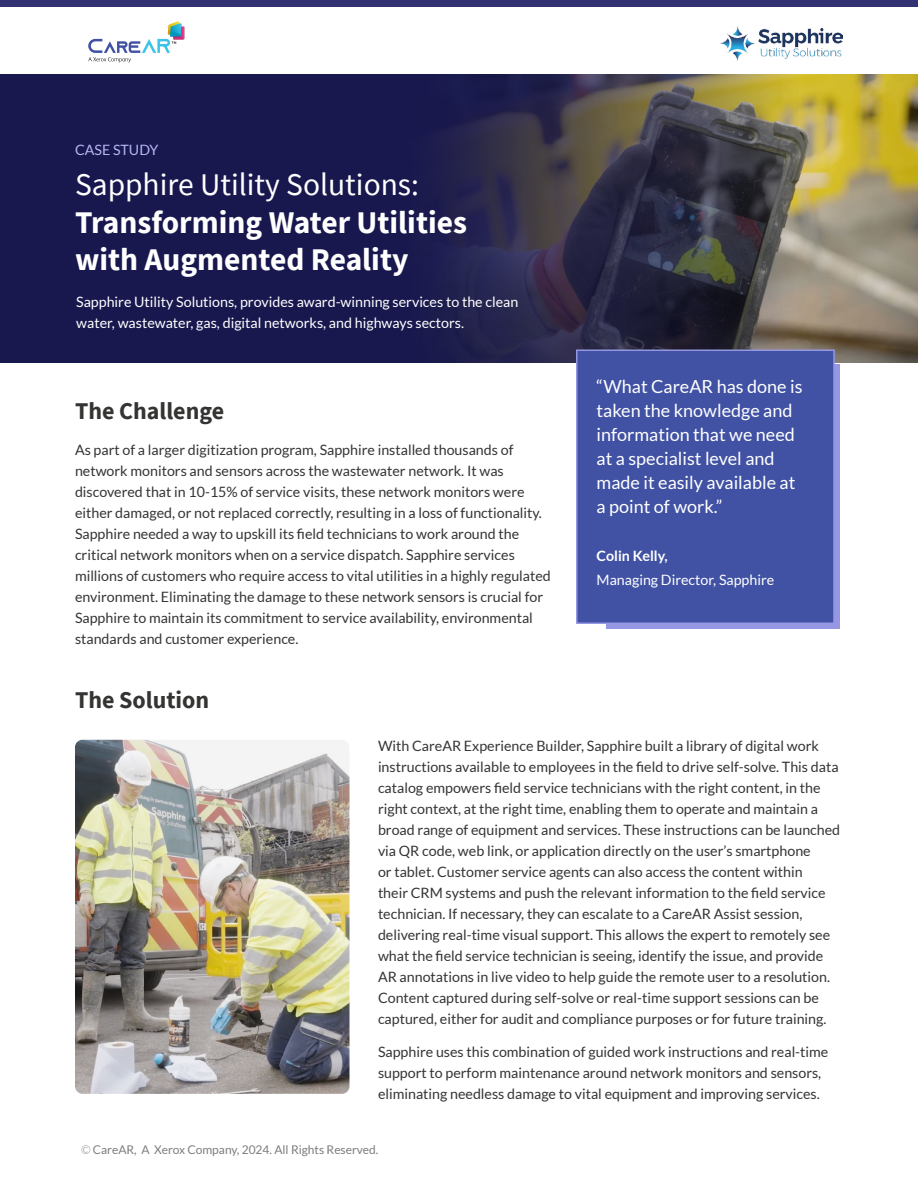
<style>
.page{position:relative;width:918px;height:1188px;background:#fff}
.page>*{position:absolute;margin:0;border:0;box-sizing:border-box;transform-origin:0 0}
.t1{font:700 31.5px/37.8px "Source Sans Pro";color:#fff}
.t2{font:31.5px "Source Sans Pro";color:#fff}
.t3{font:700 24px "Source Sans Pro";color:#343433}
.t4{font:18px/24px "Lato";color:#fff}
.t5{font:14.25px/21px "Lato";color:#343433}
.t6{font:14.25px/21px "Lato";color:#fff}
.t7{font:700 14.25px "Lato";color:#fff}
.t8{font:14.25px "Lato";color:#b6b7f2}
.t9{font:12px "Lato";color:#7d7d7d}
.s1{font-weight:300}
</style>
<div class="page">
<div style="left:0;top:0;width:918px;height:363px;background:#18184f"></div>
<img style="left:449px;top:74px;width:469px;height:289px">
<div style="left:0;top:0;width:918px;height:8px;background:#323273"></div>
<div style="left:606px;top:364px;width:234px;height:265px;background:#9697e3"></div>
<div style="left:576px;top:350px;width:259px;height:274px;background:#4152a4;border:2px solid #9697e3"></div>
<div style="left:0;top:8px;width:918px;height:66px;background:#fff"></div>
<svg style="left:88px;top:21px;width:96px;height:42px"></svg>
<img style="left:720px;top:26px;width:123px;height:35px">
<img style="left:75px;top:740px;width:275px;height:354px">
<p class="t8" style="left:75px;top:142px;width:85px">CASE STUDY</p>
<h1 class="t2" style="left:75px;top:164px;width:346px">Sapphire Utility Solutions:</h1>
<h1 class="t1" style="left:75px;top:203px;width:394px">Transforming Water Utilities with Augmented Reality</h1>
<p class="t6" style="left:76px;top:291px;width:444px">Sapphire Utility Solutions, provides award-winning services to the clean water, wastewater, gas, digital networks, and highways sectors.</p>
<h2 class="t3" style="left:75px;top:394px;width:151px">The Challenge</h2>
<p class="t5" style="left:75px;top:439px;width:477px">As part of a larger digitization program, Sapphire installed thousands of network monitors and sensors across the wastewater network. It was discovered that in 10-15% of service visits, these network monitors were either damaged, or not replaced correctly, resulting in a loss of functionality.<br>Sapphire needed a way to upskill its field technicians to work around the critical network monitors when on a service dispatch. Sapphire services millions of customers who require access to vital utilities in a highly regulated environment. Eliminating the damage to these network sensors is crucial for Sapphire to maintain its commitment to service availability, environmental standards and customer experience.</p>
<h2 class="t3" style="left:75px;top:684px;width:136px">The Solution</h2>
<p class="t4" style="left:597px;top:374px;width:207px">“What CareAR has done is taken the knowledge and information that we need at a specialist level and made it easily available at a point of work.”</p>
<p class="t7" style="left:597px;top:547px;width:73px">Colin Kelly,</p>
<p class="t6" style="left:597px;top:569px;width:179px">Managing Director, Sapphire</p>
<p class="t5" style="left:378px;top:735px;width:464px">With CareAR Experience Builder, Sapphire built a library of digital work instructions available to employees in the field to drive self-solve. This data catalog empowers field service technicians with the right content, in the right context, at the right time, enabling them to operate and maintain a broad range of equipment and services. These instructions can be launched via QR code, web link, or application directly on the user’s smartphone<br>or tablet. Customer service agents can also access the content within<br>their CRM systems and push the relevant information to the field service technician. If necessary, they can escalate to a CareAR Assist session, delivering real-time visual support. This allows the expert to remotely see what the field service technician is seeing, identify the issue, and provide AR annotations in live video to help guide the remote user to a resolution.<br>Content captured during self-solve or real-time support sessions can be captured, either for audit and compliance purposes or for future training.</p>
<p class="t5" style="left:378px;top:1042px;width:452px">Sapphire uses this combination of guided work instructions and real-time support to perform maintenance around network monitors and sensors, eliminating needless damage to vital equipment and improving services.</p>
<p class="t9" style="left:81px;top:1143px;width:299px"><span class="s1">©</span> CareAR, A Xerox Company, 2024. All Rights Reserved.</p>
</div>
